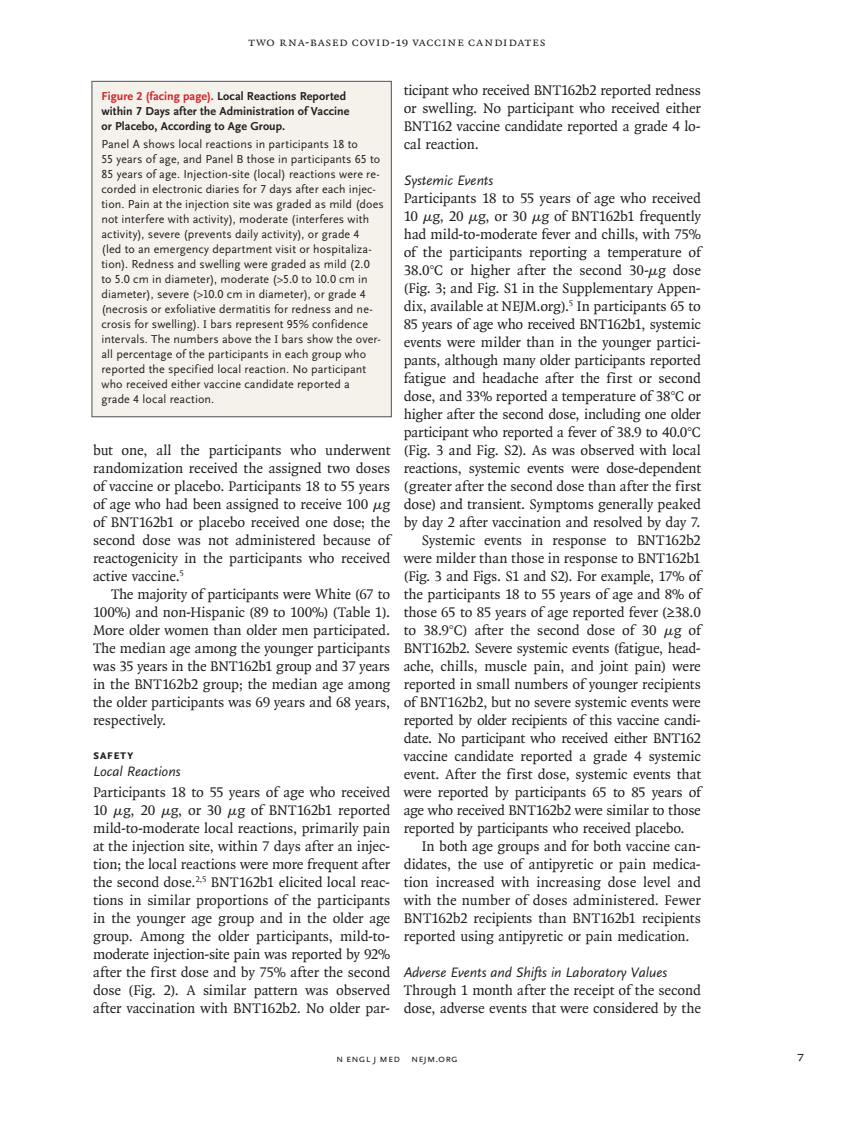
<style>
.page{position:relative;width:851px;height:1134px;background:#fff}
.page>*{position:absolute;margin:0;border:0;box-sizing:border-box;transform-origin:0 0}
.t1{font:15px/18px "OTNEJM Quadraat";letter-spacing:-.01em;color:#231f20;text-align:justify}
.t2{font:italic 14.25px "OTNEJM Scala Sans LF";color:#231f20}
.t3{font:14.25px "OTNEJM Quadraat Cap";color:#231f20}
.t4{font:700 13.5px "OTNEJM Scala Sans Small LF Cap";letter-spacing:.025em;color:#231f20}
.t5{font:12.75px "OTNEJM Quadraat Small Cap";letter-spacing:.04em;color:#231f20}
.t6{font:12px/15px "OTNEJM Scala Sans LF";letter-spacing:.01em;color:#231f20}
.t7{font:700 12px/15px "OTNEJM Scala Sans LF";letter-spacing:.005em;color:#231f20}
.t8{font:10.8px "OTNEJM Scala Sans LF Cap";letter-spacing:.01em;color:#231f20}
.s1{color:#d1232a}
.s2{font-family:"OTNEJM Quadraat"}
</style>
<div class="page">
<div style="left:92px;top:81px;width:299px;height:336px;background:#f5f1eb"></div>
<div style="left:91px;top:81px;width:301px;height:336px;border:1px solid #636366"></div>
<p class="t5" style="left:248px;top:35px;width:299px">Two RNA-Based Covid-19 Vaccine Candidates</p>
<p class="t7" style="left:101px;top:89px;width:249px"><span class="s1">Figure 2 (facing page).</span> Local Reactions Reported within 7 Days after the Administration of Vaccine or Placebo, According to Age Group.</p>
<p class="t6" style="left:101px;top:137px;width:284px">Panel A shows local reactions in participants 18 to<br>55 years of age, and Panel B those in participants 65 to 85 years of age. Injection-site (local) reactions were re&shy;corded in electronic diaries for 7 days after each injec&shy;tion. Pain at the injection site was graded as mild (does not interfere with activity), moderate (interferes with activity), severe (prevents daily activity), or grade 4<br>(led to an emergency department visit or hospitaliza&shy;tion). Redness and swelling were graded as mild (2.0<br>to 5.0 cm in diameter), moderate (&gt;5.0 to 10.0 cm in diameter), severe (&gt;10.0 cm in diameter), or grade 4 (necrosis or exfoliative dermatitis for redness and ne&shy;crosis for swelling). <span class="s2">I</span> bars represent 95% confidence intervals. The numbers above the <span class="s2">I</span> bars show the over&shy;all percentage of the participants in each group who reported the specified local reaction. No participant who received either vaccine candidate reported a<br>grade 4 local reaction.</p>
<p class="t1" style="left:93px;top:441px;width:299px">but one, all the participants who underwent randomization received the assigned two doses of vaccine or placebo. Participants 18 to 55 years of age who had been assigned to receive 100 μg of BNT162b1 or placebo received one dose; the second dose was not administered because of reactogenicity in the participants who received active vaccine.<sup>5</sup></p>
<p class="t1" style="left:93px;top:585px;width:299px;text-indent:18px">The majority of participants were White (67 to 100%) and non-Hispanic (89 to 100%) (Table 1).<br>More older women than older men participated.<br>The median age among the younger participants was 35 years in the BNT162b1 group and 37 years in the BNT162b2 group; the median age among the older participants was 69 years and 68 years, respectively.</p>
<p class="t4" style="left:93px;top:747px;width:42px">Safety</p>
<p class="t2" style="left:93px;top:764px;width:89px">Local Reactions</p>
<p class="t1" style="left:93px;top:783px;width:299px">Participants 18 to 55 years of age who received 10 μg, 20 μg, or 30 μg of BNT162b1 reported mild-to-moderate local reactions, primarily pain at the injection site, within 7 days after an injec&shy;tion; the local reactions were more frequent after the second dose.<sup>2,5</sup> BNT162b1 elicited local reac&shy;tions in similar proportions of the participants in the younger age group and in the older age group. Among the older participants, mild-to&shy;moderate injection-site pain was reported by 92% after the first dose and by 75% after the second dose (Fig. 2). A similar pattern was observed after vaccination with BNT162b2. No older par-</p>
<p class="t1" style="left:404px;top:81px;width:298px">ticipant who received BNT162b2 reported redness or swelling. No participant who received either BNT162 vaccine candidate reported a grade 4 lo&shy;cal reaction.</p>
<p class="t2" style="left:404px;top:172px;width:91px">Systemic Events</p>
<p class="t1" style="left:404px;top:189px;width:299px">Participants 18 to 55 years of age who received</p>
<p class="t1" style="left:404px;top:207px;width:298px">10 μg, 20 μg, or 30 μg of BNT162b1 frequently</p>
<p class="t1" style="left:404px;top:225px;width:299px">had mild-to-moderate fever and chills, with 75%</p>
<p class="t1" style="left:404px;top:243px;width:298px">of the participants reporting a temperature of</p>
<p class="t1" style="left:404px;top:261px;width:298px">38.0°C or higher after the second 30-μg dose</p>
<p class="t1" style="left:404px;top:279px;width:298px">(Fig. 3; and Fig. S1 in the Supplementary Appen-</p>
<p class="t1" style="left:404px;top:297px;width:299px">dix, available at NEJM.org).<sup>5</sup> In participants 65 to</p>
<p class="t1" style="left:403px;top:315px;width:299px">85 years of age who received BNT162b1, systemic</p>
<p class="t1" style="left:403px;top:333px;width:298px">events were milder than in the younger partici-</p>
<p class="t1" style="left:403px;top:351px;width:298px">pants, although many older participants reported</p>
<p class="t1" style="left:403px;top:369px;width:299px">fatigue and headache after the first or second</p>
<p class="t1" style="left:403px;top:387px;width:298px">dose, and 33% reported a temperature of 38°C or</p>
<p class="t1" style="left:403px;top:405px;width:298px">higher after the second dose, including one older</p>
<p class="t1" style="left:403px;top:423px;width:298px">participant who reported a fever of 38.9 to 40.0°C</p>
<p class="t1" style="left:403px;top:441px;width:298px">(Fig. 3 and Fig. S2). As was observed with local</p>
<p class="t1" style="left:403px;top:459px;width:299px">reactions, systemic events were dose-dependent</p>
<p class="t1" style="left:403px;top:477px;width:299px">(greater after the second dose than after the first</p>
<p class="t1" style="left:403px;top:495px;width:298px">dose) and transient. Symptoms generally peaked</p>
<p class="t1" style="left:403px;top:513px;width:298px">by day 2 after vaccination and resolved by day 7.</p>
<p class="t1" style="left:421px;top:531px;width:280px">Systemic events in response to BNT162b2</p>
<p class="t1" style="left:403px;top:549px;width:298px">were milder than those in response to BNT162b1</p>
<p class="t1" style="left:403px;top:567px;width:299px">(Fig. 3 and Figs. S1 and S2). For example, 17% of</p>
<p class="t1" style="left:403px;top:585px;width:299px">the participants 18 to 55 years of age and 8% of</p>
<p class="t1" style="left:403px;top:603px;width:299px">those 65 to 85 years of age reported fever (≥38.0</p>
<p class="t1" style="left:403px;top:621px;width:299px">to 38.9°C) after the second dose of 30 μg of</p>
<p class="t1" style="left:403px;top:639px;width:298px">BNT162b2. Severe systemic events (fatigue, head-</p>
<p class="t1" style="left:403px;top:657px;width:298px">ache, chills, muscle pain, and joint pain) were</p>
<p class="t1" style="left:403px;top:675px;width:298px">reported in small numbers of younger recipients</p>
<p class="t1" style="left:403px;top:693px;width:298px">of BNT162b2, but no severe systemic events were</p>
<p class="t1" style="left:403px;top:711px;width:298px">reported by older recipients of this vaccine candi-</p>
<p class="t1" style="left:403px;top:729px;width:299px">date. No participant who received either BNT162</p>
<p class="t1" style="left:403px;top:747px;width:299px">vaccine candidate reported a grade 4 systemic</p>
<p class="t1" style="left:403px;top:765px;width:299px">event. After the first dose, systemic events that</p>
<p class="t1" style="left:403px;top:783px;width:299px">were reported by participants 65 to 85 years of</p>
<p class="t1" style="left:403px;top:801px;width:298px">age who received BNT162b2 were similar to those</p>
<p class="t1" style="left:403px;top:819px;width:282px">reported by participants who received placebo.</p>
<p class="t1" style="left:421px;top:837px;width:280px">In both age groups and for both vaccine can-</p>
<p class="t1" style="left:403px;top:855px;width:298px">didates, the use of antipyretic or pain medica-</p>
<p class="t1" style="left:403px;top:873px;width:298px">tion increased with increasing dose level and</p>
<p class="t1" style="left:403px;top:891px;width:299px">with the number of doses administered. Fewer</p>
<p class="t1" style="left:403px;top:909px;width:299px">BNT162b2 recipients than BNT162b1 recipients</p>
<p class="t1" style="left:403px;top:927px;width:287px">reported using antipyretic or pain medication.</p>
<p class="t2" style="left:404px;top:964px;width:265px">Adverse Events and Shifts in Laboratory Values</p>
<p class="t1" style="left:404px;top:981px;width:299px">Through 1 month after the receipt of the second dose, adverse events that were considered by the</p>
<p class="t8" style="left:336px;top:1053px;width:123px">n engl j med nejm.org</p>
<p class="t3" style="left:797px;top:1048px;width:9px">7</p>
</div>
